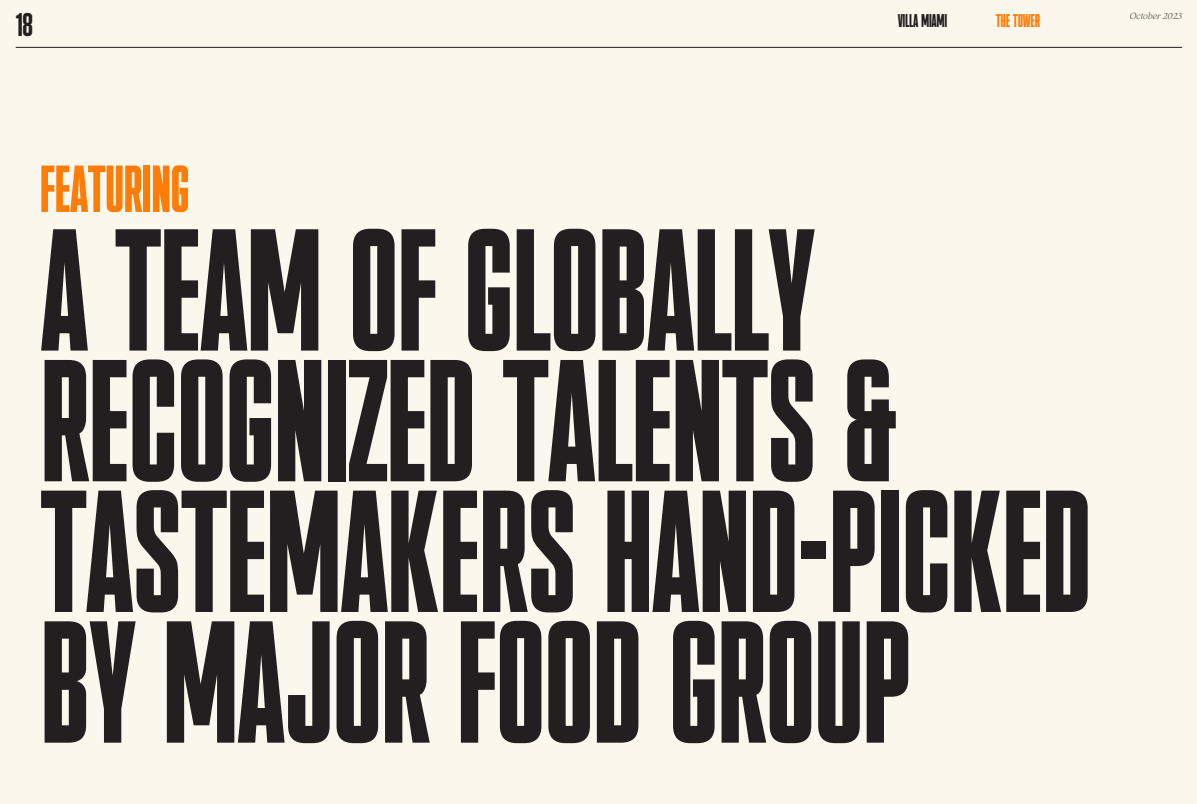
<style>
.page{position:relative;width:1197px;height:804px;background:#fff}
.page>*{position:absolute;margin:0;border:0;box-sizing:border-box;transform-origin:0 0}
.t1{font:173.16px/130.5px "Plaak 41 Bold Ult Cond";letter-spacing:-.02em;color:#231f20}
.t2{font:66.24px "Plaak 41 Bold Ult Cond";letter-spacing:-.02em;color:#ff7d07}
.t3{font:32.73px "Plaak 41 Bold Ult Cond";color:#231f20}
.t4{font:18.46px "Plaak 41 Bold Ult Cond";letter-spacing:-.02em;color:#231f20}
.t5{font:18.46px "Plaak 41 Bold Ult Cond";letter-spacing:-.02em;color:#ff7d07}
.t6{font:italic 300 9.19px "Inferi";color:#231f20}
</style>
<div class="page">
<div style="left:0;top:0;width:1197px;height:803px;background:#fcf7ed"></div>
<hr style="left:16px;top:47px;width:1166px;height:1px;background:#231f20">
<p class="t3" style="left:16px;top:10px;width:19px">18</p>
<p class="t4" style="left:898px;top:13px;width:51px">VILLA MIAMI</p>
<p class="t5" style="left:996px;top:13px;width:46px">THE TOWER</p>
<p class="t6" style="left:1130px;top:11px;width:54px">October 2023</p>
<p class="t2" style="left:39px;top:159px;width:152px">FEATURING</p>
<p class="t1" style="left:39px;top:229px;width:1055px">A TEAM OF GLOBALLY<br>RECOGNIZED TALENTS &amp;<br>TASTEMAKERS HAND-PICKED<br>BY MAJOR FOOD GROUP</p>
</div>
